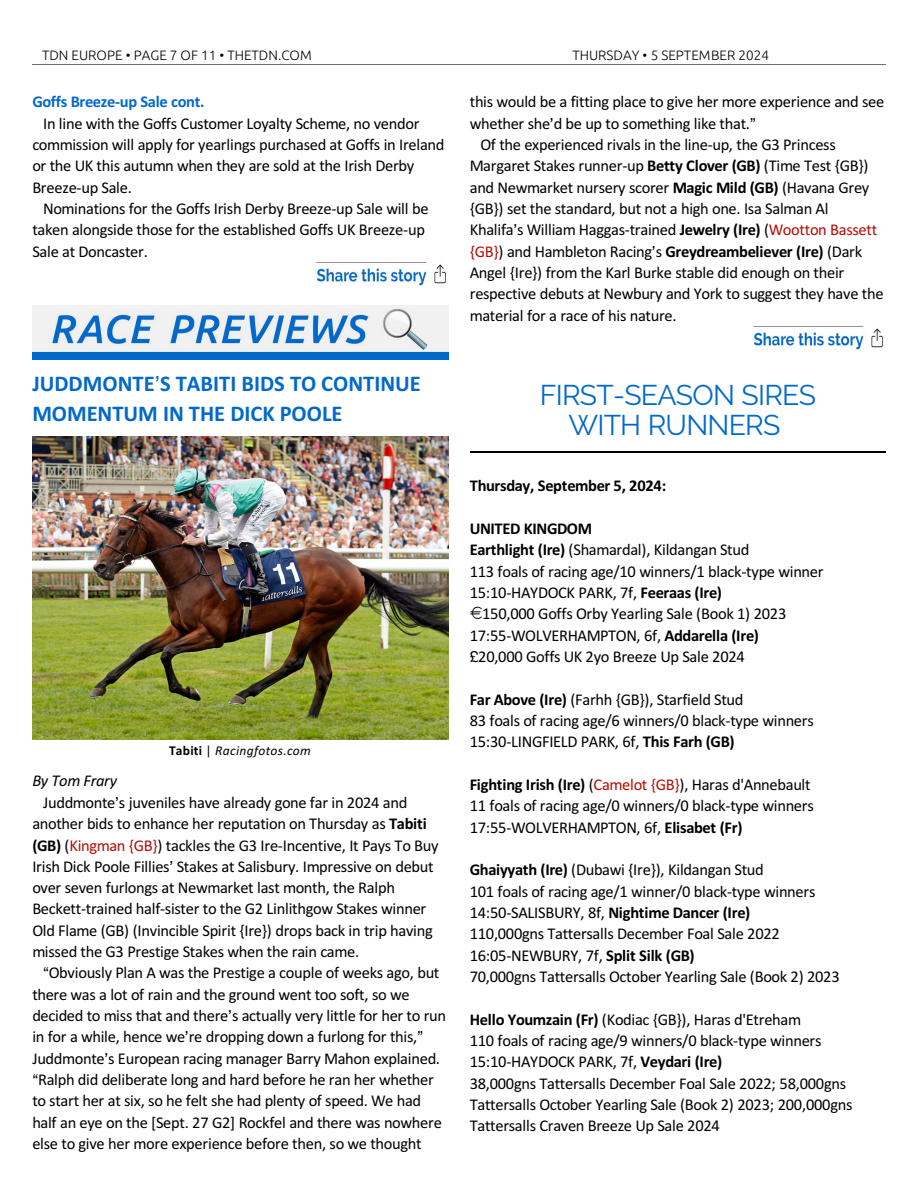
<style>
.page{position:relative;width:918px;height:1188px;background:#fff}
.page>*{position:absolute;margin:0;border:0;box-sizing:border-box;transform-origin:0 0}
.t1{font:28.5px/30px "Raleway";letter-spacing:-.025em;color:#0069cc;text-align:center}
.t2{font:700 22.5px/30.3px "Calibri";color:#0069cc}
.t3{font:16.5px/21.3px "Calibri";letter-spacing:-.02em;color:#000}
.t4{font:700 16.5px "Calibri";letter-spacing:-.025em;color:#000}
.t5{font:700 16.5px "Calibri";letter-spacing:-.025em;color:#0069cc}
.t6{font:italic 16.5px "Calibri";letter-spacing:-.02em;color:#000}
.t7{font:300 13.5px "Ubuntu";color:#000}
.t8{font:italic 13.5px "Calibri";letter-spacing:.03em;color:#000}
.s1{font-weight:700;font-style:normal}
.s2{font-style:normal}
.s3{font-weight:700}
.s4{color:#b30b00}
</style>
<div class="page">
<hr style="left:32px;top:64px;width:853px;height:1px;background:#6e6e6e">
<img style="left:32px;top:306px;width:416px;height:54px">
<img style="left:32px;top:437px;width:416px;height:302px">
<hr style="left:470px;top:451px;width:415px;height:1px;background:#000">
<img style="left:315px;top:264px;width:131px;height:22px">
<img style="left:752px;top:328px;width:131px;height:22px">
<p class="t7" style="left:42px;top:49px;width:271px">TDN EUROPE • PAGE 7 OF 11 • THETDN.COM</p>
<p class="t7" style="left:572px;top:49px;width:198px">THURSDAY • 5 SEPTEMBER 2024</p>
<p class="t5" style="left:32px;top:95px;width:174px">Goffs Breeze-up Sale cont.</p>
<p class="t3" style="left:32px;top:114px;width:414px;text-indent:11px">In line with the Goffs Customer Loyalty Scheme, no vendor commission will apply for yearlings purchased at Goffs in Ireland or the UK this autumn when they are sold at the Irish Derby Breeze-up Sale.</p>
<p class="t3" style="left:32px;top:199px;width:398px;text-indent:11px">Nominations for the Goffs Irish Derby Breeze-up Sale will be taken alongside those for the established Goffs UK Breeze-up<br>Sale at Doncaster.</p>
<h2 class="t2" style="left:32px;top:370px;width:390px">JUDDMONTE S TABITI BIDS TO CONTINUE<br>MOMENTUM IN THE DICK POOLE</h2>
<p class="t8" style="left:169px;top:744px;width:143px"><span class="s1">Tabiti</span> <span class="s2">|</span> Racingfotos.com</p>
<p class="t6" style="left:32px;top:774px;width:86px">By Tom Frary</p>
<p class="t3" style="left:32px;top:793px;width:408px;text-indent:11px">Juddmonte s juveniles have already gone far in 2024 and another bids to enhance her reputation on Thursday as <span class="s3">Tabiti (GB)</span> (<span class="s4">Kingman {GB}</span>) tackles the G3 Ire-Incentive, It Pays To Buy Irish Dick Poole Fillies Stakes at Salisbury. Impressive on debut over seven furlongs at Newmarket last month, the Ralph Beckett-trained half-sister to the G2 Linlithgow Stakes winner Old Flame (GB) (Invincible Spirit {Ire}) drops back in trip having missed the G3 Prestige Stakes when the rain came.</p>
<p class="t3" style="left:49px;top:964px;width:392px">Obviously Plan A was the Prestige a couple of weeks ago, but</p>
<p class="t3" style="left:32px;top:985px;width:379px">there was a lot of rain and the ground went too soft, so we</p>
<p class="t3" style="left:32px;top:1006px;width:415px">decided to miss that and there s actually very little for her to run</p>
<p class="t3" style="left:32px;top:1028px;width:386px">in for a while, hence we re dropping down a furlong for this,</p>
<p class="t3" style="left:32px;top:1049px;width:409px">Juddmonte s European racing manager Barry Mahon explained.</p>
<p class="t3" style="left:38px;top:1070px;width:397px">Ralph did deliberate long and hard before he ran her whether</p>
<p class="t3" style="left:32px;top:1092px;width:390px">to start her at six, so he felt she had plenty of speed. We had</p>
<p class="t3" style="left:32px;top:1113px;width:411px">half an eye on the [Sept. 27 G2] Rockfel and there was nowhere</p>
<p class="t3" style="left:32px;top:1134px;width:391px">else to give her more experience before then, so we thought</p>
<p class="t3" style="left:470px;top:93px;width:416px">this would be a fitting place to give her more experience and see</p>
<p class="t3" style="left:470px;top:114px;width:282px">whether she d be up to something like that.</p>
<p class="t3" style="left:481px;top:135px;width:357px">Of the experienced rivals in the line-up, the G3 Princess</p>
<p class="t3" style="left:470px;top:157px;width:400px">Margaret Stakes runner-up <span class="s3">Betty Clover (GB)</span> (Time Test {GB})</p>
<p class="t3" style="left:470px;top:178px;width:401px">and Newmarket nursery scorer <span class="s3">Magic Mild (GB)</span> (Havana Grey</p>
<p class="t3" style="left:470px;top:199px;width:360px">{GB}) set the standard, but not a high one. Isa Salman Al</p>
<p class="t3" style="left:470px;top:221px;width:409px">Khalifa s William Haggas-trained <span class="s3">Jewelry (Ire)</span> (<span class="s4">Wootton Bassett</span></p>
<p class="t3" style="left:470px;top:242px;width:394px"><span class="s4">{GB}</span>) and Hambleton Racing s <span class="s3">Greydreambeliever (Ire)</span> (Dark</p>
<p class="t3" style="left:470px;top:263px;width:376px">Angel {Ire}) from the Karl Burke stable did enough on their</p>
<p class="t3" style="left:470px;top:285px;width:415px">respective debuts at Newbury and York to suggest they have the</p>
<p class="t3" style="left:470px;top:306px;width:208px">material for a race of his nature.</p>
<h1 class="t1" style="left:540px;top:380px;width:278px">FIRST-SEASON SIRES<br>WITH RUNNERS</h1>
<p class="t4" style="left:470px;top:479px;width:198px">Thursday, September 5, 2024:</p>
<p class="t4" style="left:470px;top:522px;width:124px">UNITED KINGDOM</p>
<p class="t3" style="left:470px;top:541px;width:281px"><span class="s3">Earthlight (Ire)</span> (Shamardal), Kildangan Stud</p>
<p class="t3" style="left:470px;top:562px;width:355px">113 foals of racing age/10 winners/1 black-type winner</p>
<p class="t3" style="left:470px;top:583px;width:254px">15:10-HAYDOCK PARK, 7f, <span class="s3">Feeraas (Ire)</span></p>
<p class="t3" style="left:482px;top:605px;width:306px">150,000 Goffs Orby Yearling Sale (Book 1) 2023</p>
<p class="t3" style="left:470px;top:626px;width:291px">17:55-WOLVERHAMPTON, 6f, <span class="s3">Addarella (Ire)</span></p>
<p class="t3" style="left:478px;top:647px;width:268px">20,000 Goffs UK 2yo Breeze Up Sale 2024</p>
<p class="t3" style="left:470px;top:690px;width:346px"><span class="s3">Far Above (Ire)</span> (Farhh {GB}), Starfield Stud<br>83 foals of racing age/6 winners/0 black-type winners<br>15:30-LINGFIELD PARK, 6f, <span class="s3">This Farh (GB)</span></p>
<p class="t3" style="left:470px;top:775px;width:346px"><span class="s3">Fighting Irish (Ire)</span> (<span class="s4">Camelot {GB}</span>), Haras d'Annebault<br>11 foals of racing age/0 winners/0 black-type winners<br>17:55-WOLVERHAMPTON, 6f, <span class="s3">Elisabet (Fr)</span></p>
<p class="t3" style="left:470px;top:861px;width:371px"><span class="s3">Ghaiyyath (Ire)</span> (Dubawi {Ire}), Kildangan Stud<br>101 foals of racing age/1 winner/0 black-type winners 14:50-SALISBURY, 8f, <span class="s3">Nightime Dancer (Ire)<br></span>110,000gns Tattersalls December Foal Sale 2022<br>16:05-NEWBURY, 7f, <span class="s3">Split Silk (GB)<br></span>70,000gns Tattersalls October Yearling Sale (Book 2) 2023</p>
<p class="t3" style="left:470px;top:1010px;width:384px"><span class="s3">Hello Youmzain (Fr)</span> (Kodiac {GB}), Haras d'Etreham<br>110 foals of racing age/9 winners/0 black-type winners 15:10-HAYDOCK PARK, 7f, <span class="s3">Veydari (Ire)<br></span>38,000gns Tattersalls December Foal Sale 2022; 58,000gns Tattersalls October Yearling Sale (Book 2) 2023; 200,000gns Tattersalls Craven Breeze Up Sale 2024</p>
</div>
